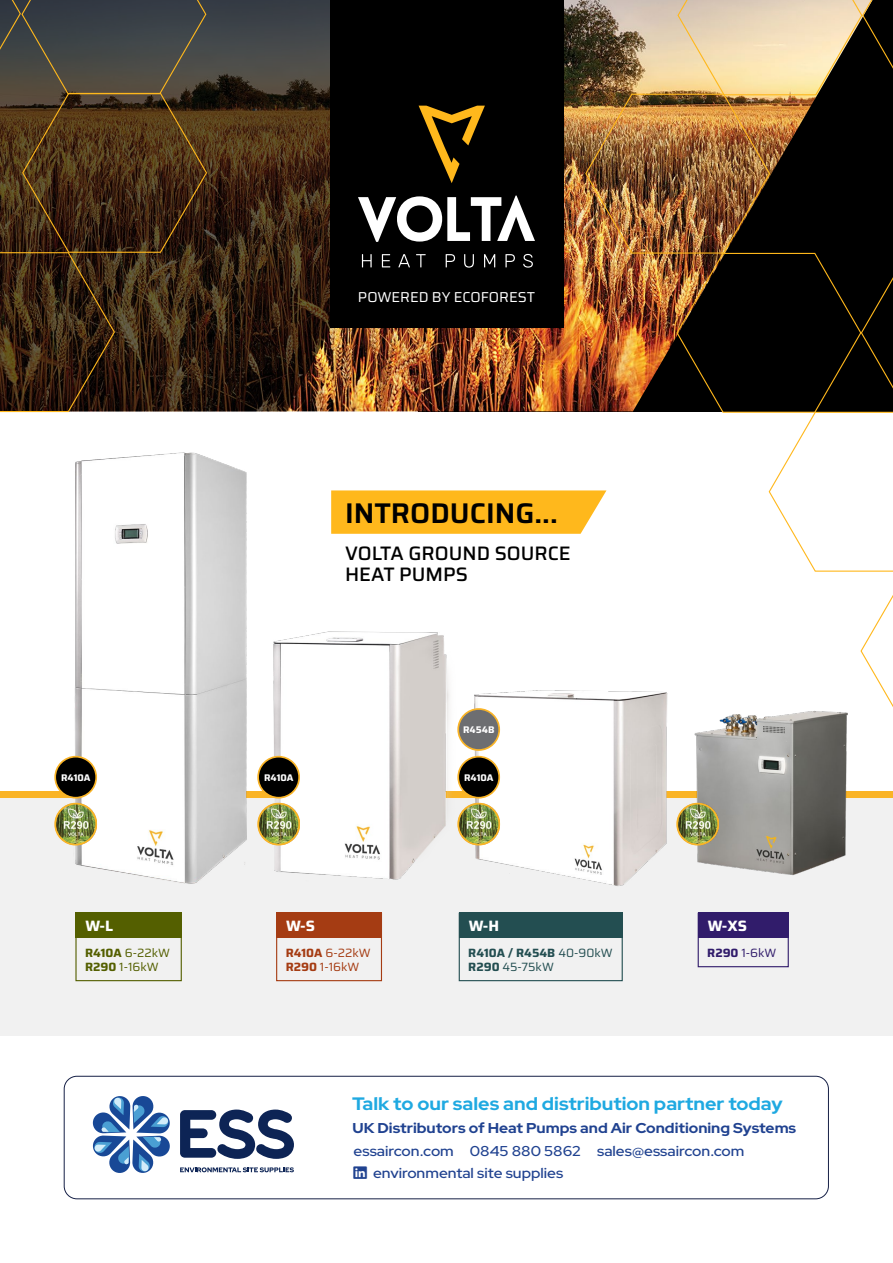
<style>
.page{position:relative;width:893px;height:1263px;background:#fff}
.page>*{position:absolute;margin:0;border:0;box-sizing:border-box;transform-origin:0 0}
.t1{font:600 28.5px "Saira";color:#000}
.t2{font:500 19.5px/21px "Saira";color:#000}
.t3{font:700 18px "Red Hat Display";color:#1fa9e1;scale:1.09 1}
.t4{font:700 15px "Saira";color:#fff}
.t5{font:14.4px "Saira";color:#fff}
.t6{font:500 14.25px "Red Hat Display";color:#204290;scale:1.09 1}
.t7{font:700 14.25px "Red Hat Display";color:#204290;scale:1.09 1}
.t8{font:700 12px/14.4px "Saira";color:#234e51}
.t9{font:12px/14.4px "Saira";color:#545f00}
.t10{font:12px/14.4px "Saira";color:#a53c13}
.t11{font:12px "Saira";color:#311c6b}
.t12{font:700 9.6px "Saira";color:#fff}
.s1{font-weight:700}
.s2{font-weight:400}
</style>
<div class="page">
<svg style="left:208px;top:0;width:123px;height:411px;background:#3a2a1d"></svg>
<svg style="left:0;top:0;width:208px;height:413px;background:#41301f"></svg>
<img style="left:331px;top:0;width:562px;height:707px">
<div style="left:0;top:796px;width:893px;height:239px;background:#f1f1f1"></div>
<div style="left:0;top:791px;width:893px;height:6px;background:#fab426"></div>
<img style="left:693px;top:706px;width:159px;height:169px">
<img style="left:678px;top:804px;width:40px;height:41px">
<div style="left:676px;top:803px;width:43px;height:42px;border:2px solid #fab426;border-radius:50%"></div>
<img style="left:474px;top:670px;width:197px;height:216px">
<img style="left:46px;top:452px;width:213px;height:432px">
<div style="left:76px;top:912px;width:106px;height:26px;background:#545f00"></div>
<img style="left:55px;top:804px;width:41px;height:41px">
<div style="left:54px;top:803px;width:43px;height:42px;border:2px solid #fab426;border-radius:50%"></div>
<div style="left:55px;top:757px;width:41px;height:41px;background:#000;border-radius:50%"></div>
<div style="left:54px;top:756px;width:43px;height:42px;border:2px solid #fab426;border-radius:50%"></div>
<img style="left:474px;top:804px;width:25px;height:41px">
<div style="left:457px;top:803px;width:43px;height:42px;border:2px solid #fab426;border-radius:50%"></div>
<div style="left:458px;top:757px;width:41px;height:41px;background:#000;border-radius:50%"></div>
<div style="left:457px;top:756px;width:43px;height:42px;border:2px solid #fab426;border-radius:50%"></div>
<div style="left:458px;top:709px;width:41px;height:41px;background:#6d6e71;border-radius:50%"></div>
<div style="left:457px;top:708px;width:43px;height:43px;border:2px solid #fab426;border-radius:50%"></div>
<div style="left:75px;top:913px;width:107px;height:68px;border:1px solid #545f00"></div>
<img style="left:259px;top:612px;width:215px;height:268px">
<img style="left:258px;top:804px;width:41px;height:41px">
<div style="left:257px;top:803px;width:43px;height:42px;border:2px solid #fab426;border-radius:50%"></div>
<div style="left:258px;top:757px;width:41px;height:41px;background:#000;border-radius:50%"></div>
<div style="left:257px;top:756px;width:43px;height:42px;border:2px solid #fab426;border-radius:50%"></div>
<div style="left:276px;top:912px;width:106px;height:26px;background:#a53c13"></div>
<div style="left:276px;top:913px;width:106px;height:68px;border:1px solid #a53c13"></div>
<div style="left:698px;top:912px;width:91px;height:26px;background:#311c6b"></div>
<div style="left:698px;top:913px;width:91px;height:54px;border:1px solid #311c6b"></div>
<div style="left:459px;top:912px;width:163px;height:26px;background:#234e51"></div>
<div style="left:459px;top:913px;width:164px;height:68px;border:1px solid #234e51"></div>
<div style="left:64px;top:1076px;width:765px;height:123px;border:1px solid #162046;border-radius:13px"></div>
<svg style="left:92px;top:1096px;width:78px;height:77px"></svg>
<svg style="left:180px;top:1167px;width:114px;height:5px"></svg>
<svg style="left:180px;top:1109px;width:114px;height:50px"></svg>
<p class="t5" style="left:358px;top:286px;width:179px">POWERED BY ECOFOREST</p>
<h1 class="t1" style="left:345px;top:489px;width:214px">INTRODUCING...</h1>
<h2 class="t2" style="left:345px;top:542px;width:227px">VOLTA GROUND SOURCE<br>HEAT PUMPS</h2>
<p class="t12" style="left:463px;top:722px;width:33px">R454B</p>
<p class="t12" style="left:61px;top:769px;width:31px">R410A</p>
<p class="t12" style="left:464px;top:769px;width:31px">R410A</p>
<p class="t12" style="left:264px;top:769px;width:31px">R410A</p>
<p class="t4" style="left:85px;top:914px;width:29px">W-L</p>
<p class="t9" style="left:85px;top:945px;width:87px"><span class="s1">R410A</span> 6-22kW<br><span class="s1">R290</span> 1-16kW</p>
<p class="t4" style="left:286px;top:914px;width:30px">W-S</p>
<p class="t10" style="left:286px;top:945px;width:87px"><span class="s1">R410A</span> 6-22kW<br><span class="s1">R290</span> 1-16kW</p>
<p class="t4" style="left:469px;top:914px;width:32px">W-H</p>
<p class="t8" style="left:468px;top:945px;width:146px">R410A / R454B <span class="s2">40-90kW<br></span>R290 <span class="s2">45-75kW</span></p>
<p class="t4" style="left:708px;top:914px;width:41px">W-XS</p>
<p class="t11" style="left:707px;top:942px;width:71px"><span class="s1">R290</span> 1-6kW</p>
<p class="t3" style="left:352px;top:1092px;width:397px">Talk to our sales and distribution partner today</p>
<p class="t7" style="left:352px;top:1119px;width:409px">UK Distributors of Heat Pumps and Air Conditioning Systems</p>
<p class="t6" style="left:354px;top:1142px;width:360px">essaircon.com 0845 880 5862 sales@essaircon.com</p>
<p class="t6" style="left:354px;top:1163px;width:194px">●■■ environmental site supplies</p>
</div>
